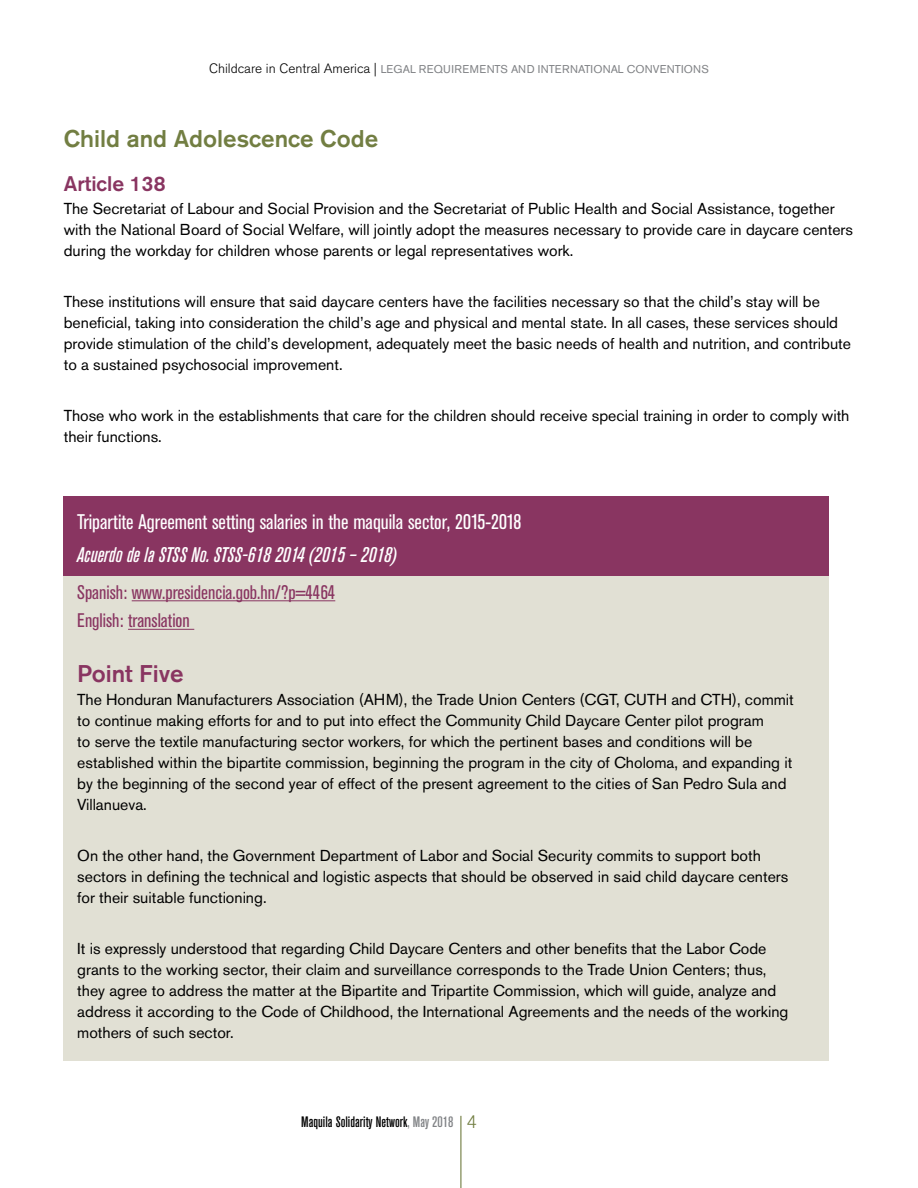
<style>
.page{position:relative;width:918px;height:1188px;background:#fff}
.page>*{position:absolute;margin:0;border:0;box-sizing:border-box;transform-origin:0 0}
.head_2{font:500 24px "Akzidenz Grotesk BE";color:#727e42}
.head_2-2{font:500 24px "Akzidenz Grotesk BE";color:#893561}
.sidebar{font:condensed 21px "Akzidenz Grotesk BE";color:#fff}
.sidebar-2{font:italic 500 condensed 21px "Akzidenz Grotesk BE";color:#fff}
.head_3{font:500 21px "Akzidenz Grotesk BE";color:#893561}
.sidebar-3{font:condensed 19.5px/28.5px "Akzidenz Grotesk BE";color:#893561}
.body{font:15.75px/21px "Akzidenz Grotesk BE";color:#000}
.t1{font:500 condensed 15px "Akzidenz Grotesk BE";color:#000}
.t2{font:11.25px "Akzidenz Grotesk BE";letter-spacing:.02em;color:#808285}
.s1{font-weight:300;font-size:13.5px;color:#000}
.s2{color:#808285}
.s3{font-weight:300;font-stretch:normal;font-size:18px;color:#727e42}
</style>
<div class="page">
<hr style="left:460px;top:1116px;width:1px;height:72px;background:#727e42">
<div style="left:64px;top:570px;width:765px;height:490px;background:#e1e0d4"></div>
<div style="left:64px;top:496px;width:765px;height:79px;background:#893561"></div>
<hr style="left:132px;top:600px;width:203px;height:1px;background:#893561">
<hr style="left:128px;top:629px;width:66px;height:1px;background:#893561">
<p class="t2" style="left:209px;top:62px;width:501px"><span class="s1">Childcare in Central America |</span> LEGAL REQUIREMENTS AND INTERNATIONAL CONVENTIONS</p>
<p class="head_2" style="left:64px;top:124px;width:316px">Child and Adolescence Code</p>
<p class="head_3" style="left:64px;top:171px;width:103px">Article 138</p>
<p class="body" style="left:64px;top:198px;width:791px">The Secretariat of Labour and Social Provision and the Secretariat of Public Health and Social Assistance, together with the National Board of Social Welfare, will jointly adopt the measures necessary to provide care in daycare centers during the workday for children whose parents or legal representatives work.</p>
<p class="body" style="left:64px;top:291px;width:789px">These institutions will ensure that said daycare centers have the facilities necessary so that the child’s stay will be beneficial, taking into consideration the child’s age and physical and mental state. In all cases, these services should provide stimulation of the child’s development, adequately meet the basic needs of health and nutrition, and contribute to a sustained psychosocial improvement.</p>
<p class="body" style="left:64px;top:405px;width:787px">Those who work in the establishments that care for the children should receive special training in order to comply with their functions.</p>
<p class="sidebar" style="left:77px;top:510px;width:446px">Tripartite Agreement setting salaries in the maquila sector, 2015-2018</p>
<p class="sidebar-2" style="left:77px;top:543px;width:321px">Acuerdo de la STSS No. STSS-618 2014 (2015 – 2018)</p>
<p class="sidebar-3" style="left:77px;top:578px;width:260px">Spanish: www.presidencia.gob.hn/?p=4464<br>English: translation</p>
<p class="head_2-2" style="left:77px;top:659px;width:108px">Point Five</p>
<p class="body" style="left:77px;top:689px;width:718px">The Honduran Manufacturers Association (AHM), the Trade Union Centers (CGT, CUTH and CTH), commit to continue making efforts for and to put into effect the Community Child Daycare Center pilot program<br>to serve the textile manufacturing sector workers, for which the pertinent bases and conditions will be established within the bipartite commission, beginning the program in the city of Choloma, and expanding it by the beginning of the second year of effect of the present agreement to the cities of San Pedro Sula and Villanueva.</p>
<p class="body" style="left:77px;top:845px;width:713px">On the other hand, the Government Department of Labor and Social Security commits to support both sectors in defining the technical and logistic aspects that should be observed in said child daycare centers for their suitable functioning.</p>
<p class="body" style="left:77px;top:938px;width:713px">It is expressly understood that regarding Child Daycare Centers and other benefits that the Labor Code grants to the working sector, their claim and surveillance corresponds to the Trade Union Centers; thus, they agree to address the matter at the Bipartite and Tripartite Commission, which will guide, analyze and address it according to the Code of Childhood, the International Agreements and the needs of the working mothers of such sector.</p>
<p class="t1" style="left:301px;top:1114px;width:177px">Maquila Solidarity Network<span class="s2">, May 2018</span> <span class="s3">4</span></p>
</div>
